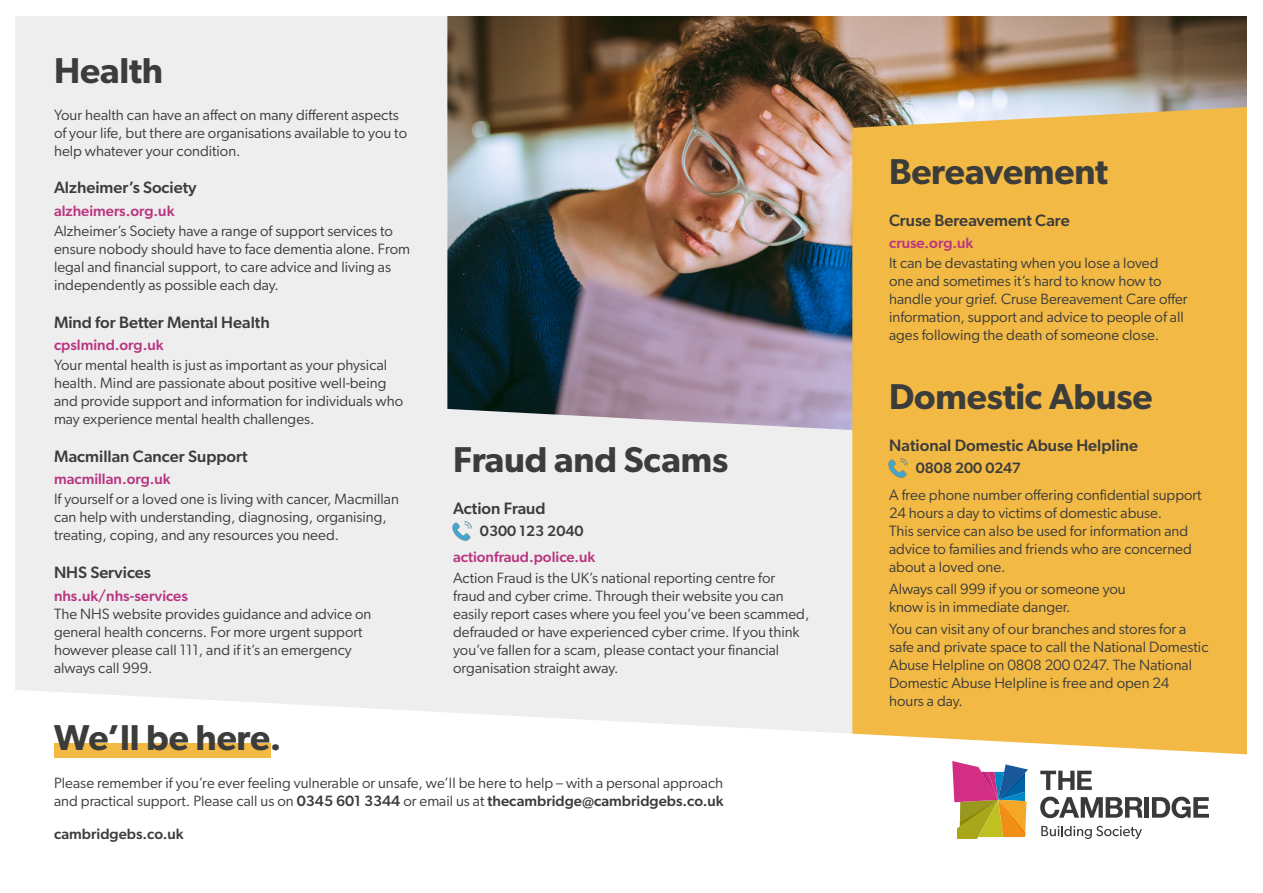
<style>
.page{position:relative;width:1263px;height:893px;background:#fff}
.page>*{position:absolute;margin:0;border:0;box-sizing:border-box;transform-origin:0 0}
.t1{font:600 36px "Gibson";letter-spacing:-.005em;color:#3c3c3b}
.t2{font:500 16.5px "Gibson";color:#3c3c3b}
.t3{font:15px/18px "Gibson";color:#3c3c3b}
.t4{font:500 15px "Gibson";color:#b93581}
.t5{font:500 15px "Gibson";color:#3c3c3b}
.s1{font-weight:500}
</style>
<div class="page">
<div style="left:15px;top:15px;width:1233px;height:863px;background:#eee"></div>
<img style="left:447px;top:15px;width:801px;height:415px">
<div style="left:852px;top:106px;width:396px;height:583px;background:#f2b944"></div>
<svg style="left:15px;top:689px;width:1233px;height:189px;background:#fcf6ea"></svg>
<svg style="left:952px;top:761px;width:76px;height:78px;background:#b68e76"></svg>
<svg style="left:1041px;top:826px;width:101px;height:13px"></svg>
<svg style="left:1040px;top:771px;width:52px;height:19px"></svg>
<svg style="left:1040px;top:797px;width:103px;height:21px;background:#949393"></svg>
<hr style="left:1145px;top:797px;width:4px;height:21px;background:#3a3938">
<svg style="left:1152px;top:797px;width:57px;height:21px"></svg>
<img style="left:882px;top:458px;width:34px;height:21px">
<img style="left:452px;top:521px;width:20px;height:20px">
<div style="left:54px;top:743px;width:217px;height:14px;background:#f2b944"></div>
<h1 class="t1" style="left:54px;top:49px;width:111px">Health</h1>
<p class="t3" style="left:54px;top:105px;width:355px">Your health can have an affect on many different aspects of your life, but there are organisations available to you to help whatever your condition.</p>
<p class="t2" style="left:54px;top:178px;width:144px">Alzheimer’s Society</p>
<p class="t4" style="left:54px;top:201px;width:122px">alzheimers.org.uk</p>
<p class="t3" style="left:54px;top:221px;width:358px">Alzheimer’s Society have a range of support services to ensure nobody should have to face dementia alone. From legal and financial support, to care advice and living as independently as possible each day.</p>
<p class="t2" style="left:54px;top:312px;width:217px">Mind for Better Mental Health</p>
<p class="t4" style="left:54px;top:336px;width:111px">cpslmind.org.uk</p>
<p class="t3" style="left:54px;top:356px;width:351px">Your mental health is just as important as your physical health. Mind are passionate about positive well-being and provide support and information for individuals who may experience mental health challenges.</p>
<p class="t2" style="left:54px;top:446px;width:195px">Macmillan Cancer Support</p>
<p class="t4" style="left:54px;top:470px;width:118px">macmillan.org.uk</p>
<p class="t3" style="left:54px;top:490px;width:346px">If yourself or a loved one is living with cancer, Macmillan can help with understanding, diagnosing, organising, treating, coping, and any resources you need.</p>
<p class="t2" style="left:54px;top:563px;width:99px">NHS Services</p>
<p class="t4" style="left:54px;top:586px;width:135px">nhs.uk/nhs-services</p>
<p class="t3" style="left:54px;top:604px;width:319px">The NHS website provides guidance and advice on general health concerns. For more urgent support however please call 111, and if it’s an emergency always call 999.</p>
<h1 class="t1" style="left:54px;top:716px;width:229px">We’ll be here.</h1>
<h1 class="t1" style="left:453px;top:438px;width:277px">Fraud and Scams</h1>
<p class="t2" style="left:453px;top:498px;width:94px">Action Fraud</p>
<p class="t5" style="left:480px;top:522px;width:105px">0300 123 2040</p>
<p class="t4" style="left:453px;top:548px;width:144px">actionfraud.police.uk</p>
<p class="t3" style="left:453px;top:568px;width:358px">Action Fraud is the UK’s national reporting centre for fraud and cyber crime. Through their website you can easily report cases where you feel you’ve been scammed, defrauded or have experienced cyber crime. If you think you’ve fallen for a scam, please contact your financial organisation straight away.</p>
<p class="t3" style="left:54px;top:774px;width:671px">Please remember if you’re ever feeling vulnerable or unsafe, we’ll be here to help – with a personal approach and practical support. Please call us on <span class="s1">0345 601 3344</span> or email us at <span class="s1">thecambridge@cambridgebs.co.uk</span></p>
<p class="t5" style="left:54px;top:825px;width:131px">cambridgebs.co.uk</p>
<h1 class="t1" style="left:889px;top:150px;width:221px">Bereavement</h1>
<p class="t2" style="left:889px;top:210px;width:182px">Cruse Bereavement Care</p>
<p class="t4" style="left:889px;top:234px;width:86px">cruse.org.uk</p>
<p class="t3" style="left:889px;top:254px;width:300px">It can be devastating when you lose a loved<br>one and sometimes it’s hard to know how to handle your grief. Cruse Bereavement Care offer information, support and advice to people of all ages following the death of someone close.</p>
<h1 class="t1" style="left:889px;top:375px;width:265px">Domestic Abuse</h1>
<p class="t2" style="left:889px;top:435px;width:251px">National Domestic Abuse Helpline</p>
<p class="t5" style="left:916px;top:459px;width:107px">0808 200 0247</p>
<p class="t3" style="left:889px;top:485px;width:314px">A free phone number offering confidential support 24 hours a day to victims of domestic abuse.<br>This service can also be used for information and advice to families and friends who are concerned about a loved one.</p>
<p class="t3" style="left:889px;top:579px;width:238px">Always call 999 if you or someone you know is in immediate danger.</p>
<p class="t3" style="left:889px;top:620px;width:321px">You can visit any of our branches and stores for a safe and private space to call the National Domestic Abuse Helpline on 0808 200 0247. The National Domestic Abuse Helpline is free and open 24<br>hours a day.</p>
</div>
